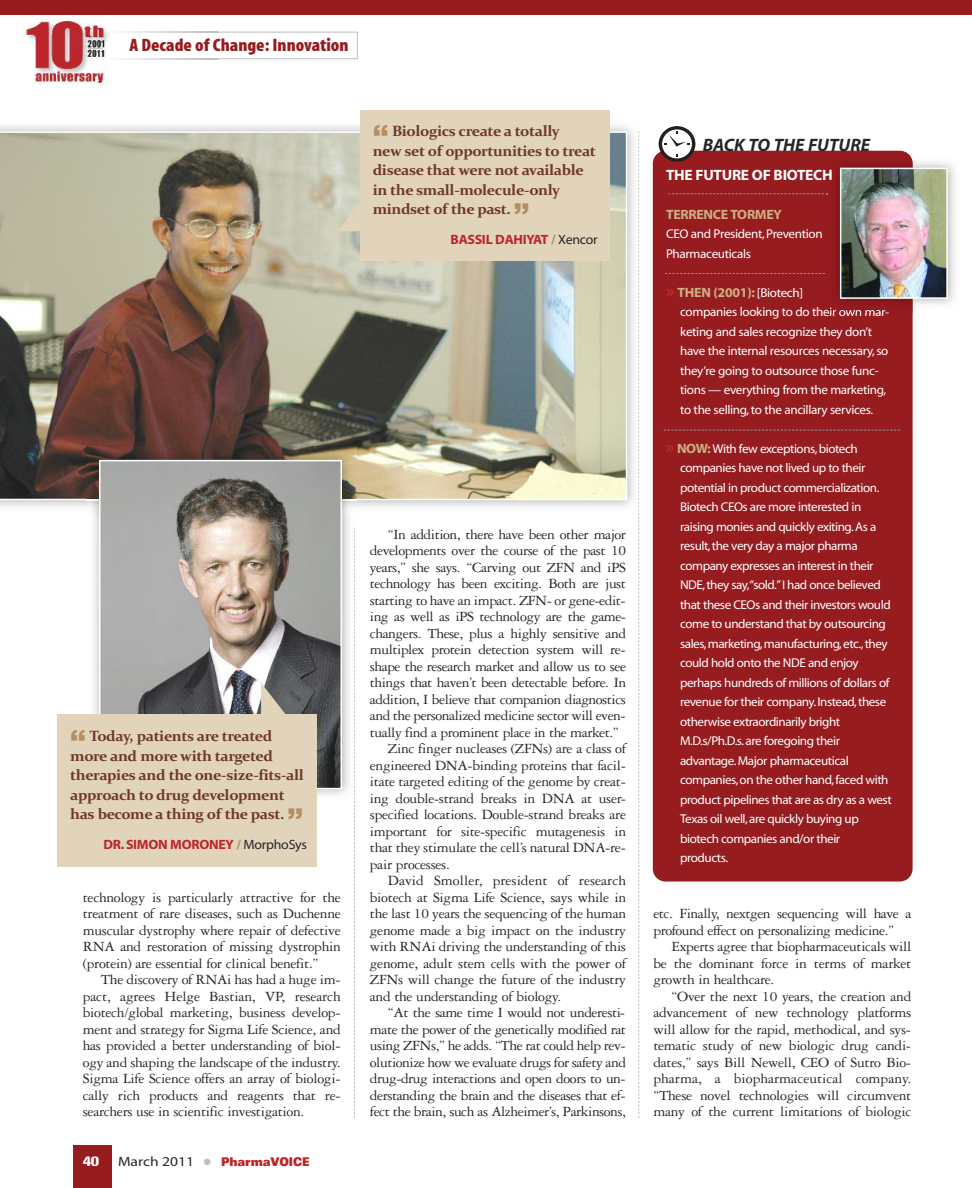
<style>
.page{position:relative;width:972px;height:1188px;background:#fff}
.page>*{position:absolute;margin:0;border:0;box-sizing:border-box;transform-origin:0 0}
.t1{font:18px "Myriad MM.830.wt.300.wd";color:#961c20;scale:1.05 1}
.t2{font:18px "Myriad MM It.700.wt.600.wd";color:#272627}
.t3{font:15px/16.5px "Garamond Three";letter-spacing:-.03em;color:#272627;text-align:justify}
.t4{font:700 15px/19.5px "Constantia";letter-spacing:-.025em;color:#6e3828}
.t5{font:15px "Garamond Three";color:#272627}
.t6{font:15px "Myriad MM.700.wt.600.wd";letter-spacing:-.02em;color:#fff}
.t7{font:13.5px "Myriad MM.700.wt.600.wd";letter-spacing:-.02em;color:#bb262c}
.t8{font:13.5px "Myriad MM.700.wt.600.wd";letter-spacing:-.02em;color:#cbaf84}
.t9{font:700 condensed 13.5px "Univers";color:#fff;scale:1.4 1}
.t10{font:12.75px/19.5px "Myriad MM.400.wt.600.wd";letter-spacing:-.035em;color:#fff}
.t11{font:900 expanded 12px "Univers";letter-spacing:-.01em;color:#bb262c;scale:.75 1}
.s1{font-family:"Helvetica";font-weight:900;font-size:30px;color:#b48e60}
.s2{color:#b48e60}
.s3{font-family:"Myriad MM.400.wt.600.wd";color:#272627}
.s4{font-family:"Myriad MM.400.wt.600.wd";font-weight:400;font-stretch:normal;font-size:13.5px;color:#272627}
.s5{color:#bebebe}
.s6{font-family:"Myriad MM.565.wt.600.wd";font-size:18px;color:#cc262b}
.s7{font-family:"Myriad MM.400.wt.600.wd";font-size:12.75px;color:#fff}
.s8{font-family:"Myriad MM.700.wt.600.wd";font-size:13.5px;color:#cbaf84}
</style>
<div class="page">
<div style="left:73px;top:1145px;width:39px;height:43px;background:#961c20"></div>
<div style="left:0;top:0;width:972px;height:15px;background:#961c20"></div>
<svg style="left:354px;top:804px;width:1px;height:314px"></svg>
<svg style="left:638px;top:515px;width:1px;height:603px"></svg>
<svg style="left:218px;top:32px;width:140px;height:27px"></svg>
<img style="left:22px;top:19px;width:87px;height:69px">
<img style="left:0;top:126px;width:640px;height:389px">
<img style="left:639px;top:131px;width:1px;height:298px">
<img style="left:0;top:131px;width:627px;height:369px">
<div style="left:360px;top:111px;width:250px;height:150px;background:#e2d3bb"></div>
<svg style="left:337px;top:199px;width:23px;height:32px"></svg>
<div style="left:653px;top:151px;width:260px;height:731px;background:#961c20;border-radius:13px"></div>
<svg style="left:659px;top:126px;width:36px;height:36px"></svg>
<svg style="left:664px;top:430px;width:236px;height:1px"></svg>
<svg style="left:665px;top:273px;width:160px;height:1px"></svg>
<img style="left:86px;top:447px;width:270px;height:357px">
<img style="left:354px;top:528px;width:1px;height:275px">
<img style="left:102px;top:463px;width:237px;height:323px">
<div style="left:99px;top:460px;width:243px;height:329px;border:2px solid #fff"></div>
<div style="left:57px;top:715px;width:260px;height:152px;background:#e2d3bb"></div>
<svg style="left:261px;top:683px;width:32px;height:32px"></svg>
<img style="left:827px;top:155px;width:86px;height:159px">
<svg style="left:827px;top:170px;width:5px;height:10px"></svg>
<svg style="left:668px;top:193px;width:160px;height:1px"></svg>
<img style="left:843px;top:171px;width:102px;height:125px">
<div style="left:840px;top:168px;width:108px;height:131px;border:2px solid #fff"></div>
<p class="t1" style="left:129px;top:39px;width:210px">A Decade of Change: Innovation</p>
<p class="t4" style="left:70px;top:726px;width:235px"><span class="s1">“</span> Today, patients are treated more and more with targeted therapies and the one-size-fits-all approach to drug development has become a thing of the past. <span class="s1">”</span></p>
<p class="t7" style="left:103px;top:840px;width:205px">DR.SIMON MORONEY <span class="s2">/</span> <span class="s3">MorphoSys</span></p>
<p class="t3" style="left:83px;top:890px;width:260px">technology is particularly attractive for the treatment of rare diseases, such as Duchenne muscular dystrophy where repair of defective RNA and restoration of missing dystrophin (protein) are essential for clinical benefit.”</p>
<p class="t3" style="left:83px;top:973px;width:260px;text-indent:18px">The discovery of RNAi has had a huge im&shy;pact, agrees Helge Bastian, VP, research biotech/global marketing, business develop&shy;ment and strategy for Sigma Life Science, and has provided a better understanding of biol&shy;ogy and shaping the landscape of the industry.<br>Sigma Life Science offers an array of biologi&shy;cally rich products and reagents that re&shy;searchers use in scientific investigation.</p>
<p class="t9" style="left:83px;top:1156px;width:13px">40</p>
<p class="t11" style="left:118px;top:1157px;width:257px"><span class="s4">March 2011</span> <span class="s5">●</span> PharmaVOICE</p>
<p class="t4" style="left:373px;top:121px;width:225px"><span class="s1">“</span> Biologics create a totally<br>new set of opportunities to treat disease that were not available in the small-molecule-only mindset of the past. <span class="s1">”</span></p>
<p class="t7" style="left:451px;top:234px;width:148px">BASSIL DAHIYAT <span class="s2">/</span> <span class="s3">Xencor</span></p>
<p class="t3" style="left:388px;top:527px;width:240px">“In addition, there have been other major</p>
<p class="t3" style="left:370px;top:544px;width:258px">developments over the course of the past 10</p>
<p class="t3" style="left:370px;top:560px;width:258px">years,” she says. “Carving out ZFN and iPS</p>
<p class="t3" style="left:370px;top:577px;width:258px">technology has been exciting. Both are just</p>
<p class="t3" style="left:370px;top:593px;width:257px">starting to have an impact. ZFN- or gene-edit-</p>
<p class="t3" style="left:370px;top:610px;width:258px">ing as well as iPS technology are the game-</p>
<p class="t3" style="left:370px;top:626px;width:258px">changers. These, plus a highly sensitive and</p>
<p class="t3" style="left:370px;top:643px;width:257px">multiplex protein detection system will re-</p>
<p class="t3" style="left:370px;top:659px;width:258px">shape the research market and allow us to see</p>
<p class="t3" style="left:370px;top:676px;width:258px">things that haven’t been detectable before. In</p>
<p class="t3" style="left:370px;top:692px;width:258px">addition, I believe that companion diagnostics</p>
<p class="t3" style="left:370px;top:709px;width:257px">and the personalized medicine sector will even-</p>
<p class="t3" style="left:370px;top:725px;width:251px">tually find a prominent place in the market.”</p>
<p class="t3" style="left:388px;top:742px;width:240px">Zinc finger nucleases (ZFNs) are a class of</p>
<p class="t3" style="left:370px;top:758px;width:257px">engineered DNA-binding proteins that facil-</p>
<p class="t3" style="left:370px;top:775px;width:257px">itate targeted editing of the genome by creat-</p>
<p class="t3" style="left:370px;top:791px;width:258px">ing double-strand breaks in DNA at user-</p>
<p class="t3" style="left:370px;top:808px;width:258px">specified locations. Double-strand breaks are</p>
<p class="t3" style="left:370px;top:824px;width:258px">important for site-specific mutagenesis in</p>
<p class="t3" style="left:370px;top:841px;width:257px">that they stimulate the cell’s natural DNA-re-</p>
<p class="t3" style="left:370px;top:857px;width:82px">pair processes.</p>
<p class="t5" style="left:388px;top:876px;width:240px">David Smoller, president of research</p>
<p class="t3" style="left:370px;top:890px;width:258px">biotech at Sigma Life Science, says while in</p>
<p class="t3" style="left:370px;top:907px;width:258px">the last 10 years the sequencing of the human</p>
<p class="t3" style="left:370px;top:923px;width:258px">genome made a big impact on the industry</p>
<p class="t3" style="left:370px;top:940px;width:258px">with RNAi driving the understanding of this</p>
<p class="t3" style="left:370px;top:956px;width:258px">genome, adult stem cells with the power of</p>
<p class="t3" style="left:370px;top:973px;width:258px">ZFNs will change the future of the industry</p>
<p class="t3" style="left:370px;top:989px;width:193px">and the understanding of biology.</p>
<p class="t3" style="left:388px;top:1006px;width:239px">“At the same time I would not underesti-</p>
<p class="t3" style="left:370px;top:1022px;width:258px">mate the power of the genetically modified rat</p>
<p class="t3" style="left:370px;top:1039px;width:257px">using ZFNs,” he adds. “The rat could help rev-</p>
<p class="t3" style="left:370px;top:1055px;width:258px">olutionize how we evaluate drugs for safety and</p>
<p class="t3" style="left:370px;top:1072px;width:257px">drug-drug interactions and open doors to un-</p>
<p class="t3" style="left:370px;top:1088px;width:257px">derstanding the brain and the diseases that ef-</p>
<p class="t3" style="left:370px;top:1105px;width:258px">fect the brain, such as Alzheimer’s, Parkinsons,</p>
<p class="t2" style="left:703px;top:138px;width:169px">BACK TO THE FUTURE</p>
<p class="t6" style="left:666px;top:169px;width:168px">THE FUTURE OF BIOTECH</p>
<p class="t8" style="left:666px;top:209px;width:117px">TERRENCE TORMEY</p>
<p class="t10" style="left:666px;top:225px;width:158px">CEO and President,Prevention<br>Pharmaceuticals</p>
<p class="t8" style="left:666px;top:287px;width:139px"><span class="s6">»</span> THEN (2001): <span class="s7">[Biotech]</span></p>
<p class="t10" style="left:680px;top:303px;width:211px">companies looking to do their own mar&shy;keting and sales recognize they don’t have the internal resources necessary,so they’re going to outsource those func&shy;tions — everything from the marketing, to the selling,to the ancillary services.</p>
<p class="t10" style="left:680px;top:440px;width:213px;text-indent:-14px"><span class="s6">»</span> <span class="s8">NOW:</span>With few exceptions,biotech companies have not lived up to their potential in product commercialization.<br>Biotech CEOs are more interested in raising monies and quickly exiting.As a result,the very day a major pharma company expresses an interest in their NDE,they say,“sold.”I had once believed that these CEOs and their investors would come to understand that by outsourcing sales,marketing,manufacturing,etc.,they could hold onto the NDE and enjoy perhaps hundreds of millions of dollars of revenue for their company.Instead,these otherwise extraordinarily bright M.D.s/Ph.D.s.are foregoing their advantage.Major pharmaceutical companies,on the other hand,faced with product pipelines that are as dry as a west Texas oil well,are quickly buying up biotech companies and/or their<br>products.</p>
<p class="t3" style="left:653px;top:907px;width:260px">etc. Finally, nextgen sequencing will have a profound effect on personalizing medicine.”</p>
<p class="t3" style="left:653px;top:940px;width:260px;text-indent:18px">Experts agree that biopharmaceuticals will be the dominant force in terms of market growth in healthcare.</p>
<p class="t3" style="left:653px;top:989px;width:260px;text-indent:18px">“Over the next 10 years, the creation and advancement of new technology platforms will allow for the rapid, methodical, and sys&shy;tematic study of new biologic drug candi&shy;dates,” says Bill Newell, CEO of Sutro Bio&shy;pharma, a biopharmaceutical company. “These novel technologies will circumvent many of the current limitations of biologic</p>
</div>
